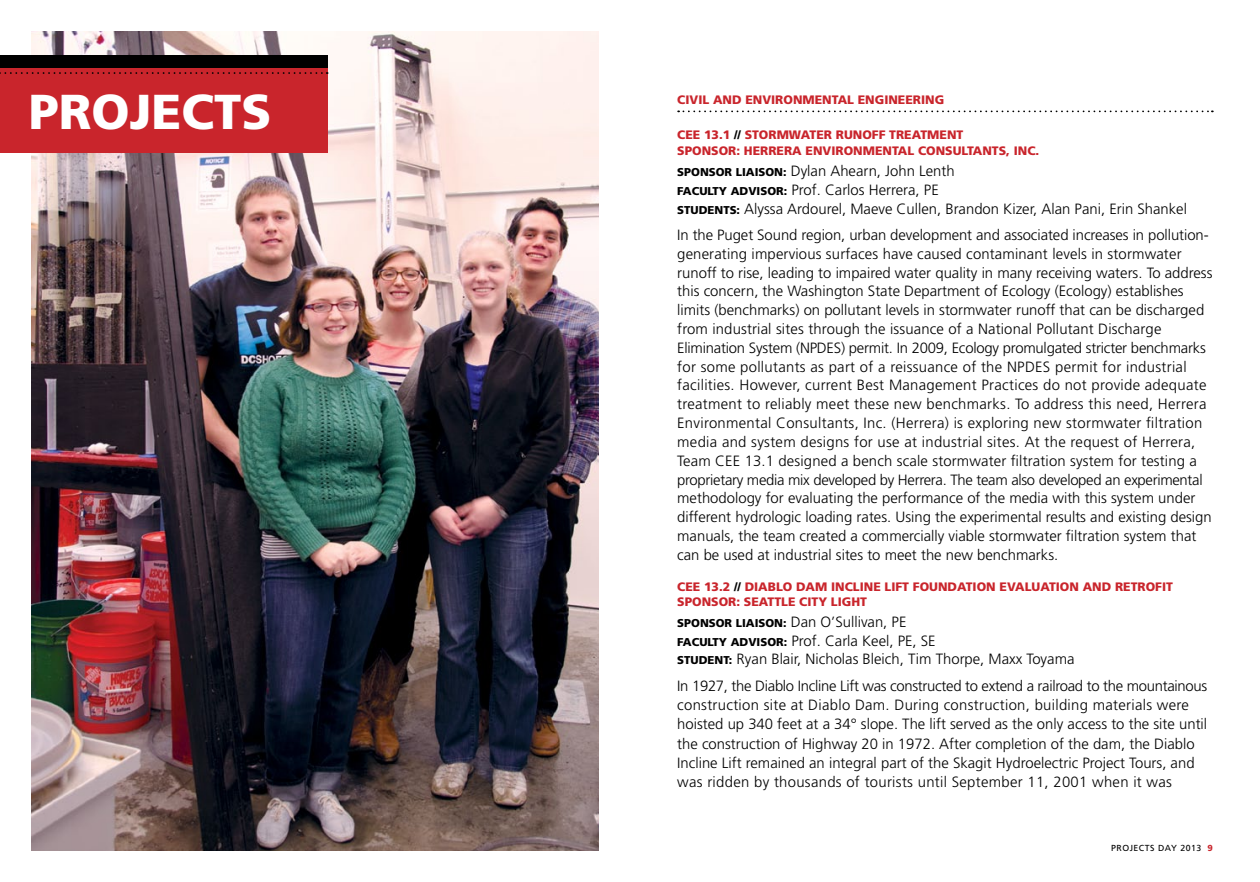
<style>
.page{position:relative;width:1260px;height:882px;background:#fff}
.page>*{position:absolute;margin:0;border:0;box-sizing:border-box;transform-origin:0 0}
.t1{font:900 49px "Frutiger";color:#fff}
.t2{font:300 14.88px/18.9px "Frutiger";color:#000}
.t3{font:900 12.25px "Frutiger";color:#c9252c}
.t4{font:8.75px "Frutiger";letter-spacing:.06em;color:#000}
.s1{color:#000}
.s2{font-weight:900;font-size:11.38px}
.s3{font-weight:900;color:#c9252c}
</style>
<div class="page">
<img style="left:32px;top:32px;width:566px;height:818px">
<div style="left:0;top:55px;width:328px;height:98px;background:#c9252c"></div>
<svg style="left:678px;top:111px;width:535px;height:1px"></svg>
<div style="left:0;top:55px;width:328px;height:13px;background:#000"></div>
<svg style="left:0;top:72px;width:328px;height:2px"></svg>
<h1 class="t1" style="left:29px;top:82px;width:244px">PROJECTS</h1>
<p class="t3" style="left:677px;top:93px;width:163px">CIVIL AND ENVIRONMENTAL</p>
<p class="t3" style="left:858px;top:93px;width:49px">ENGINEER</p>
<p class="t3" style="left:921px;top:93px;width:23px">ING</p>
<p class="t3" style="left:677px;top:127px;width:85px">CEE 13.1 <span class="s1">//</span> STORM</p>
<p class="t3" style="left:789px;top:127px;width:21px">WATER</p>
<p class="t3" style="left:836px;top:127px;width:35px">RUNOFF</p>
<p class="t3" style="left:889px;top:127px;width:17px">TREATME</p>
<p class="t3" style="left:947px;top:127px;width:16px">NT</p>
<p class="t3" style="left:677px;top:143px;width:34px">SPONSOR</p>
<p class="t3" style="left:736px;top:143px;width:26px">: HERRERA</p>
<p class="t3" style="left:806px;top:143px;width:95px">ENVIRONMENTAL</p>
<p class="t3" style="left:918px;top:143px;width:36px">CONSULTA</p>
<p class="t3" style="left:982px;top:143px;width:58px">NTS, INC.</p>
<p class="t2" style="left:677px;top:162px;width:511px"><span class="s2">SPONSOR LIAISON:</span> Dylan Ahearn, John Lenth<br><span class="s2">FACULTY ADVISOR:</span> Prof. Carlos Herrera, PE<br><span class="s2">STUDENTS:</span> Alyssa Ardourel, Maeve Cullen, Brandon Kizer, Alan Pani, Erin Shankel</p>
<p class="t2" style="left:677px;top:226px;width:537px">In the Puget Sound region, urban development and associated increases in pollution&shy;generating impervious surfaces have caused contaminant levels in stormwater runoff to rise, leading to impaired water quality in many receiving waters. To address this concern, the Washington State Department of Ecology (Ecology) establishes limits (benchmarks) on pollutant levels in stormwater runoff that can be discharged from industrial sites through the issuance of a National Pollutant Discharge Elimination System (NPDES) permit. In 2009, Ecology promulgated stricter benchmarks for some pollutants as part of a reissuance of the NPDES permit for industrial facilities. However, current Best Management Practices do not provide adequate treatment to reliably meet these new benchmarks. To address this need, Herrera Environmental Consultants, Inc. (Herrera) is exploring new stormwater filtration media and system designs for use at industrial sites. At the request of Herrera, Team CEE 13.1 designed a bench scale stormwater filtration system for testing a proprietary media mix developed by Herrera. The team also developed an experimental methodology for evaluating the performance of the media with this system under different hydrologic loading rates. Using the experimental results and existing design manuals, the team created a commercially viable stormwater filtration system that can be used at industrial sites to meet the new benchmarks.</p>
<p class="t3" style="left:677px;top:579px;width:91px">CEE 13.2 <span class="s1">//</span> DIABLO</p>
<p class="t3" style="left:796px;top:579px;width:161px">DAM INCLINE LIFT FOUNDAT</p>
<p class="t3" style="left:973px;top:579px;width:44px">ION EVALUAT</p>
<p class="t3" style="left:1056px;top:579px;width:76px">ION AND RETROF</p>
<p class="t3" style="left:1162px;top:579px;width:11px">IT</p>
<p class="t3" style="left:677px;top:595px;width:83px">SPONSOR: SEATTLE</p>
<p class="t3" style="left:799px;top:595px;width:52px">CITY LIGHT</p>
<p class="t2" style="left:677px;top:613px;width:399px;line-height:18.4px"><span class="s2">SPONSOR LIAISON:</span> Dan O’Sullivan, PE<br><span class="s2">FACULTY ADVISOR:</span> Prof. Carla Keel, PE, SE<br><span class="s2">STUDENT:</span> Ryan Blair, Nicholas Bleich, Tim Thorpe, Maxx Toyama</p>
<p class="t2" style="left:677px;top:676px;width:532px">In 1927, the Diablo Incline Lift was constructed to extend a railroad to the mountainous construction site at Diablo Dam. During construction, building materials were hoisted up 340 feet at a 34° slope. The lift served as the only access to the site until the construction of Highway 20 in 1972. After completion of the dam, the Diablo Incline Lift remained an integral part of the Skagit Hydroelectric Project Tours, and was ridden by thousands of tourists until September 11, 2001 when it was</p>
<p class="t4" style="left:1111px;top:843px;width:103px">PROJECTS DAY 2013 <span class="s3">9</span></p>
</div>
